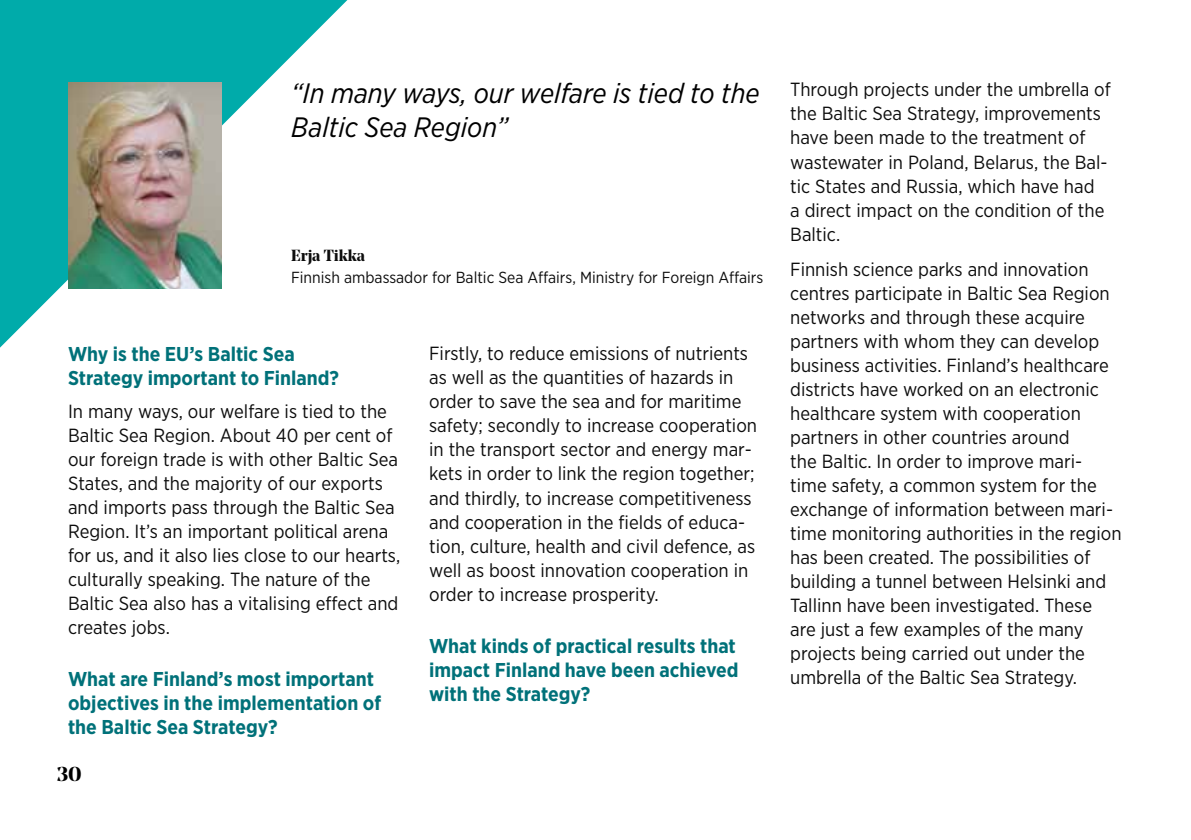
<style>
.page{position:relative;width:1191px;height:840px;background:#fff}
.page>*{position:absolute;margin:0;border:0;box-sizing:border-box;transform-origin:0 0}
.Intervjurubrik_citat{font:italic 28px/33.6px "Gotham Narrow";color:#000}
.Intervju_underrubrik{font:700 20px/24px "Gotham Narrow";color:#007179}
.t1{font:700 20px "Noe Display";color:#000}
.Intervju_bröd{font:19px/24px "Gotham Narrow";color:#0d0d0d}
.t2{font:16px "Gotham Narrow";color:#0d0d0d}
.t3{font:700 16px "Noe Display";color:#0d0d0d}
</style>
<div class="page">
<svg style="left:0;top:0;width:348px;height:348px"></svg>
<img style="left:68px;top:83px;width:153px;height:205px">
<p class="Intervjurubrik_citat" style="left:291px;top:76px;width:470px">“In many ways, our welfare is tied to the<br>Baltic Sea Region”</p>
<p class="Intervju_bröd" style="left:790px;top:77px;width:322px">Through projects under the umbrella of the Baltic Sea Strategy, improvements have been made to the treatment of wastewater in Poland, Belarus, the Bal&shy;tic States and Russia, which have had<br>a direct impact on the condition of the Baltic.</p>
<p class="Intervju_bröd" style="left:790px;top:257px;width:333px">Finnish science parks and innovation centres participate in Baltic Sea Region networks and through these acquire partners with whom they can develop business activities. Finland’s healthcare districts have worked on an electronic healthcare system with cooperation partners in other countries around<br>the Baltic. In order to improve mari&shy;time safety, a common system for the exchange of information between mari&shy;time monitoring authorities in the region has been created. The possibilities of building a tunnel between Helsinki and Tallinn have been investigated. These are just a few examples of the many projects being carried out under the umbrella of the Baltic Sea Strategy.</p>
<p class="t3" style="left:291px;top:245px;width:76px">Erja Tikka</p>
<p class="t2" style="left:291px;top:267px;width:474px">Finnish ambassador for Baltic Sea Affairs, Ministry for Foreign Affairs</p>
<p class="Intervju_bröd" style="left:429px;top:341px;width:329px">Firstly, to reduce emissions of nutrients as well as the quantities of hazards in order to save the sea and for maritime safety; secondly to increase cooperation in the transport sector and energy mar&shy;kets in order to link the region together; and thirdly, to increase competitiveness and cooperation in the fields of educa&shy;tion, culture, health and civil defence, as well as boost innovation cooperation in order to increase prosperity.</p>
<p class="Intervju_underrubrik" style="left:429px;top:633px;width:311px">What kinds of practical results that impact Finland have been achieved with the Strategy?</p>
<p class="Intervju_underrubrik" style="left:68px;top:342px;width:273px">Why is the EU’s Baltic Sea<br>Strategy important to Finland?</p>
<p class="Intervju_bröd" style="left:68px;top:398px;width:334px">In many ways, our welfare is tied to the Baltic Sea Region. About 40 per cent of our foreign trade is with other Baltic Sea States, and the majority of our exports and imports pass through the Baltic Sea Region. It’s an important political arena for us, and it also lies close to our hearts, culturally speaking. The nature of the Baltic Sea also has a vitalising effect and creates jobs.</p>
<p class="Intervju_underrubrik" style="left:68px;top:666px;width:314px">What are Finland’s most important objectives in the implementation of the Baltic Sea Strategy?</p>
<p class="t1" style="left:57px;top:760px;width:27px">30</p>
</div>
